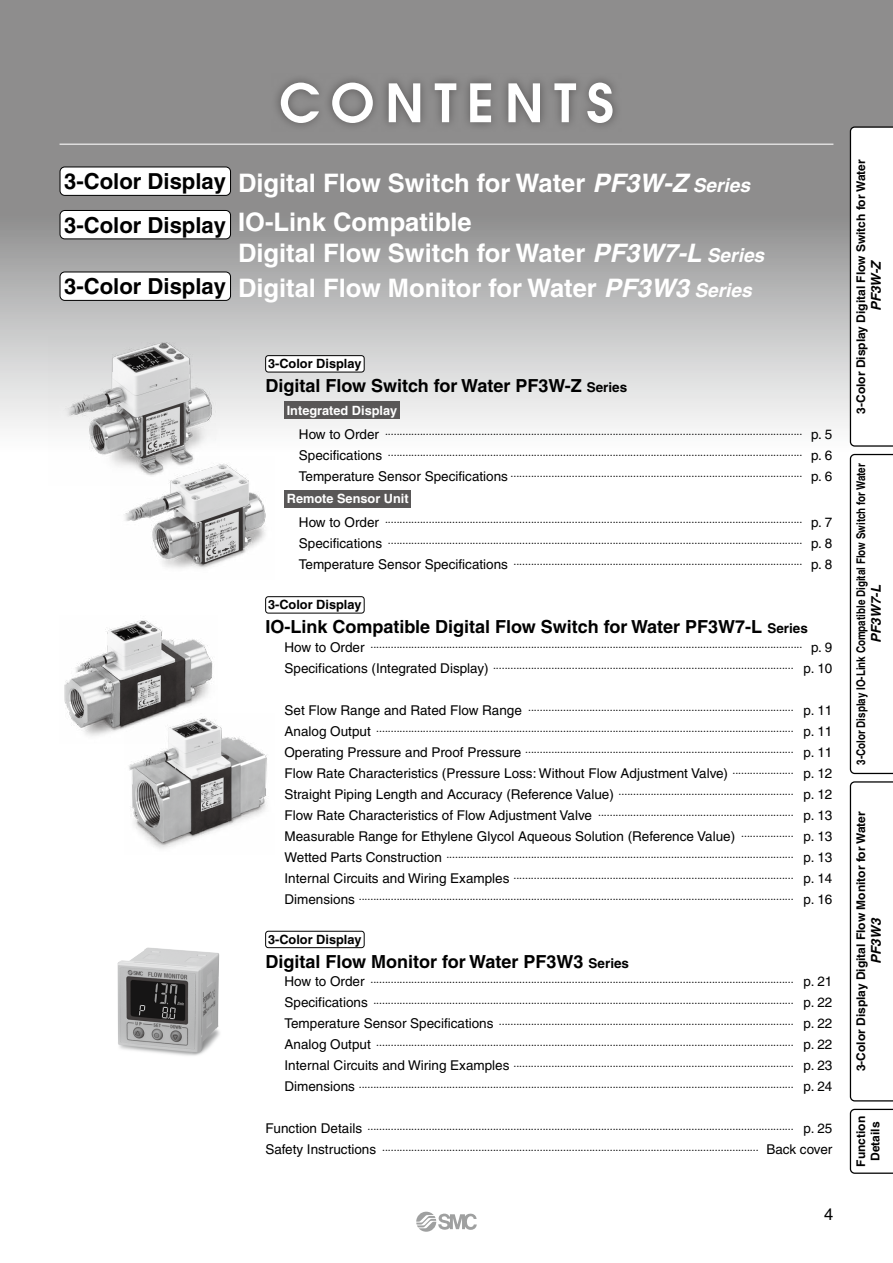
<style>
.page{position:relative;width:893px;height:1263px;background:#fff}
.page>*{position:absolute;margin:0;border:0;box-sizing:border-box;transform-origin:0 0}
.t1{font:600 52.5px "Avant Garde";letter-spacing:.2em;color:#fff}
.t2{font:700 25.5px/39px "Helvetica";color:#fff}
.t3{font:700 18px "Helvetica";color:#000}
.t4{font:16.5px "Helvetica";color:#000}
.t5{font:13.5px "Helvetica";color:#000}
.t6{font:italic 700 13.5px "Helvetica";color:#000}
.t7{font:700 12.75px "Helvetica";color:#000}
.t8{font:700 12.75px "Helvetica";color:#fff}
.t9{font:700 12px/14.2px "Helvetica";color:#000;text-align:center}
.t10{font:700 12px "Helvetica";color:#000;scale:.82 1}
.t11{font:10.5px/21px "Helvetica";color:#000;text-align:justify}
.s1{font-size:22.05px;color:#000}
.s2{font-style:italic}
.s3{font-style:italic;font-size:19.2px}
.s4{font-size:13.5px}
.s5{font-size:10.5px}
</style>
<div class="page">
<svg style="left:0;top:0;width:893px;height:428px;background:#a7a6a6"></svg>
<hr style="left:60px;top:144px;width:773px;height:1px;background:#fff">
<img style="left:117px;top:947px;width:103px;height:109px">
<img style="left:129px;top:726px;width:138px;height:123px">
<img style="left:48px;top:337px;width:171px;height:123px">
<img style="left:111px;top:457px;width:155px;height:112px">
<img style="left:64px;top:620px;width:154px;height:123px">
<div style="left:60px;top:167px;width:171px;height:28px;background:#fff;border-radius:5px"></div>
<div style="left:60px;top:166px;width:171px;height:30px;border:1px solid #000;border-radius:5px"></div>
<div style="left:60px;top:210px;width:171px;height:29px;background:#fff;border-radius:5px"></div>
<div style="left:60px;top:210px;width:171px;height:29px;border:1px solid #000;border-radius:5px"></div>
<div style="left:60px;top:272px;width:171px;height:28px;background:#fff;border-radius:5px"></div>
<div style="left:60px;top:271px;width:171px;height:30px;border:1px solid #000;border-radius:5px"></div>
<svg style="left:271px;top:73px;width:351px;height:59px;background:#818080"></svg>
<div style="left:266px;top:356px;width:98px;height:16px;background:#fff;border-radius:3px"></div>
<div style="left:265px;top:355px;width:99px;height:17px;border:1px solid #000;border-radius:3px"></div>
<div style="left:284px;top:402px;width:116px;height:17px;background:#595757"></div>
<div style="left:284px;top:490px;width:127px;height:17px;background:#595757"></div>
<div style="left:265px;top:596px;width:99px;height:17px;border:1px solid #000;border-radius:3px"></div>
<div style="left:265px;top:931px;width:99px;height:17px;border:1px solid #000;border-radius:3px"></div>
<svg style="left:416px;top:1212px;width:61px;height:20px"></svg>
<svg style="left:849px;top:126px;width:44px;height:321px"></svg>
<svg style="left:849px;top:1108px;width:44px;height:66px"></svg>
<svg style="left:849px;top:453px;width:44px;height:322px"></svg>
<svg style="left:849px;top:781px;width:44px;height:321px"></svg>
<h1 class="t1" style="left:279px;top:69px;width:336px">CONTENTS</h1>
<h2 class="t2" style="left:64px;top:163px;width:687px"><span class="s1">3-Color Display</span> Digital Flow Switch for Water <span class="s2">PF3W-Z</span> <span class="s3">Series<br></span><span class="s1">3-Color Display</span> IO-Link Compatible</h2>
<h2 class="t2" style="left:64px;top:235px;width:701px;line-height:35.4px;text-indent:174px">Digital Flow Switch for Water <span class="s2">PF3W7-L</span> <span class="s3">Series<br></span><span class="s1">3-Color Display</span> Digital Flow Monitor for Water <span class="s2">PF3W3</span> <span class="s3">Series</span></h2>
<p class="t7" style="left:268px;top:356px;width:95px">3-Color Display</p>
<h3 class="t3" style="left:265px;top:375px;width:363px">Digital Flow Switch for Water PF3W-Z <span class="s4">Series</span></h3>
<p class="t8" style="left:287px;top:403px;width:112px">Integrated Display</p>
<p class="t11" style="left:299px;top:423px;width:535px"><span class="s4">How to Order</span> ··············································································································································· <span class="s4">p. 5<br>Specifications</span> ·············································································································································· <span class="s4">p. 6<br>Temperature Sensor Specifications</span> ···································································································· <span class="s4">p. 6</span></p>
<p class="t8" style="left:287px;top:491px;width:123px">Remote Sensor Unit</p>
<p class="t11" style="left:299px;top:511px;width:535px"><span class="s4">How to Order</span> ··············································································································································· <span class="s4">p. 7<br>Specifications</span> ·············································································································································· <span class="s4">p. 8<br>Temperature Sensor Specifications</span> ··································································································· <span class="s4">p. 8</span></p>
<p class="t7" style="left:268px;top:597px;width:95px">3-Color Display</p>
<h3 class="t3" style="left:265px;top:616px;width:544px">IO-Link Compatible Digital Flow Switch for Water PF3W7-L <span class="s4">Series</span></h3>
<p class="t11" style="left:284px;top:636px;width:549px"><span class="s4">How to Order</span> ···················································································································································· <span class="s4">p. 9<br>Specifications (Integrated Display)</span> ······································································································· <span class="s4">p. 10</span></p>
<p class="t11" style="left:284px;top:699px;width:549px"><span class="s4">Set Flow Range and Rated Flow Range</span> ··························································································· <span class="s4">p. 11<br>Analog Output</span> ··············································································································································· <span class="s4">p. 11<br>Operating Pressure and Proof Pressure</span> ···························································································· <span class="s4">p. 11</span></p>
<p class="t5" style="left:284px;top:765px;width:549px">Flow Rate Characteristics (Pressure Loss: Without Flow Adjustment Valve) <span class="s5">·····················</span> p. 12</p>
<p class="t11" style="left:284px;top:783px;width:549px"><span class="s4">Straight Piping Length and Accuracy (Reference Value)</span> ···························································· <span class="s4">p. 12<br>Flow Rate Characteristics of Flow Adjustment Valve</span> ··································································· <span class="s4">p. 13</span></p>
<p class="t5" style="left:284px;top:828px;width:549px">Measurable Range for Ethylene Glycol Aqueous Solution (Reference Value) <span class="s5">··················</span> p. 13</p>
<p class="t11" style="left:284px;top:846px;width:549px"><span class="s4">Wetted Parts Construction</span> ······················································································································· <span class="s4">p. 13<br>Internal Circuits and Wiring Examples</span> ································································································ <span class="s4">p. 14<br>Dimensions</span> ····················································································································································· <span class="s4">p. 16</span></p>
<p class="t7" style="left:268px;top:932px;width:95px">3-Color Display</p>
<h3 class="t3" style="left:265px;top:950px;width:365px">Digital Flow Monitor for Water PF3W3 <span class="s4">Series</span></h3>
<p class="t11" style="left:284px;top:970px;width:549px"><span class="s4">How to Order</span> ················································································································································· <span class="s4">p. 21<br>Specifications</span> ················································································································································ <span class="s4">p. 22<br>Temperature Sensor Specifications</span> ····································································································· <span class="s4">p. 22<br>Analog Output</span> ··············································································································································· <span class="s4">p. 22<br>Internal Circuits and Wiring Examples</span> ································································································ <span class="s4">p. 23<br>Dimensions</span> ····················································································································································· <span class="s4">p. 24</span></p>
<p class="t11" style="left:265px;top:1117px;width:568px"><span class="s4">Function Details</span> ·················································································································································· <span class="s4">p. 25<br>Safety Instructions</span> ································································································································· <span class="s4">Back cover</span></p>
<h3 class="t4" style="left:824px;top:1205px;width:11px">4</h3>
<p class="t9" style="left:854px;top:414px;width:256px;rotate:-90deg">3-Color Display Digital Flow Switch for Water</p>
<p class="t6" style="left:868px;top:311px;width:53px;rotate:-90deg">PF3W-Z</p>
<p class="t10" style="left:854px;top:765px;width:369px;rotate:-90deg">3-Color Display IO-Link Compatible Digital Flow Switch for Water</p>
<p class="t6" style="left:868px;top:643px;width:59px;rotate:-90deg">PF3W7-L</p>
<p class="t9" style="left:854px;top:1071px;width:261px;rotate:-90deg">3-Color Display Digital Flow Monitor for Water</p>
<p class="t6" style="left:868px;top:964px;width:48px;rotate:-90deg">PF3W3</p>
<p class="t9" style="left:854px;top:1166px;width:52px;rotate:-90deg">Function<br>Details</p>
</div>
